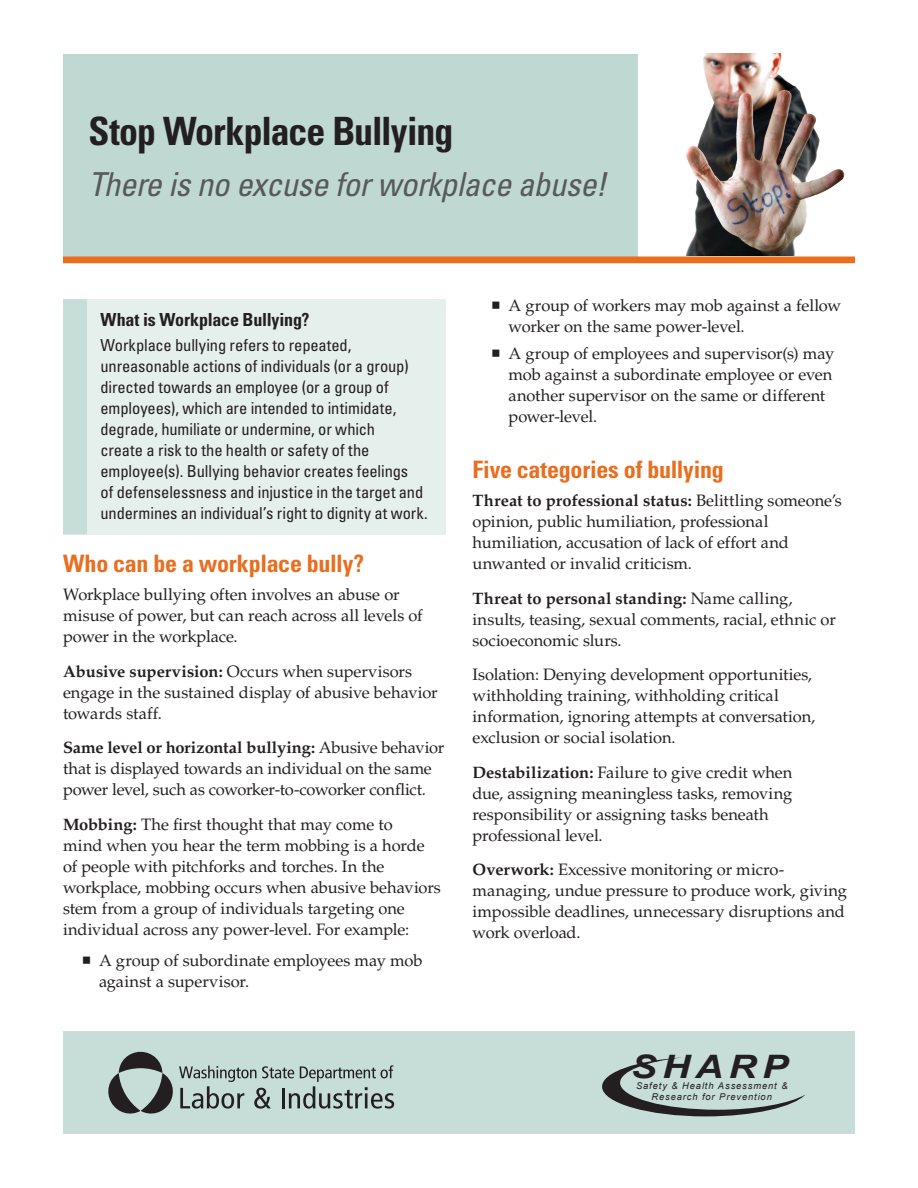
<style>
.page{position:relative;width:918px;height:1188px;background:#fff}
.page>*{position:absolute;margin:0;border:0;box-sizing:border-box;transform-origin:0 0}
.t1{font:700 condensed 39px "Univers LT Std";letter-spacing:-.025em;color:#231f20}
.Subtitle{font:italic condensed 33px "Univers LT Std";letter-spacing:-.015em;color:#58595b}
.t2{font:italic 700 32.25px "Arial";letter-spacing:.135em;color:#231f20;scale:1.21 1}
.Subhead_Level_1{font:700 condensed 24px "Univers LT Std";letter-spacing:-.01em;color:#e96e1f}
.Box_Header{font:700 condensed 18px "Univers LT Std";letter-spacing:-.01em;color:#231f20}
.Body_-_11{font:16.5px/21px "Palatino LT Std";letter-spacing:-.005em;color:#231f20}
.Box_Body_-_11{font:condensed 16.5px/21px "Univers LT Std";letter-spacing:-.005em;color:#231f20}
.t3{font:italic 9.3px/11.1px "Arial";letter-spacing:.095em;color:#231f20;text-align:center}
.s1{font-weight:700}
</style>
<div class="page">
<div style="left:63px;top:1031px;width:792px;height:103px;background:#c7ddd8"></div>
<svg style="left:108px;top:1052px;width:286px;height:62px"></svg>
<svg style="left:602px;top:1057px;width:203px;height:59px"></svg>
<div style="left:63px;top:54px;width:574px;height:202px;background:#bfd8d2"></div>
<img style="left:686px;top:54px;width:159px;height:201px">
<div style="left:63px;top:256px;width:792px;height:7px;background:#e96e1f"></div>
<div style="left:63px;top:299px;width:383px;height:35px;background:#e5efec"></div>
<div style="left:63px;top:299px;width:24px;height:35px;background:#c7ddd8"></div>
<div style="left:63px;top:326px;width:383px;height:208px;background:#e5efec"></div>
<div style="left:63px;top:326px;width:24px;height:208px;background:#c7ddd8"></div>
<h1 class="t1" style="left:88px;top:107px;width:366px">Stop Workplace Bullying</h1>
<h2 class="Subtitle" style="left:88px;top:164px;width:520px">There is no excuse for workplace abuse!</h2>
<h3 class="Box_Header" style="left:100px;top:308px;width:211px">What is Workplace Bullying?</h3>
<p class="Box_Body_-_11" style="left:100px;top:335px;width:329px">Workplace bullying refers to repeated, unreasonable actions of individuals (or a group) directed towards an employee (or a group of employees), which are intended to intimidate, degrade, humiliate or undermine, or which<br>create a risk to the health or safety of the employee(s). Bullying behavior creates feelings<br>of defenselessness and injustice in the target and undermines an individual’s right to dignity at work.</p>
<h3 class="Subhead_Level_1" style="left:63px;top:549px;width:303px">Who can be a workplace bully?</h3>
<p class="Body_-_11" style="left:63px;top:584px;width:361px">Workplace bullying often involves an abuse or misuse of power, but can reach across all levels of power in the workplace.</p>
<p class="Body_-_11" style="left:63px;top:661px;width:376px"><span class="s1">Abusive supervision:</span> Occurs when supervisors engage in the sustained display of abusive behavior towards staff.</p>
<p class="Body_-_11" style="left:63px;top:737px;width:383px"><span class="s1">Same level or horizontal bullying:</span> Abusive behavior that is displayed towards an individual on the same power level, such as coworker-to-coworker conflict.</p>
<p class="Body_-_11" style="left:63px;top:814px;width:379px"><span class="s1">Mobbing:</span> The first thought that may come to<br>mind when you hear the term mobbing is a horde of people with pitchforks and torches. In the workplace, mobbing occurs when abusive behaviors stem from a group of individuals targeting one individual across any power-level. For example:</p>
<p class="Body_-_11" style="left:99px;top:950px;width:325px">A group of subordinate employees may mob against a supervisor.</p>
<p class="Body_-_11" style="left:508px;top:295px;width:334px">A group of workers may mob against a fellow worker on the same power-level.</p>
<p class="Body_-_11" style="left:508px;top:343px;width:327px">A group of employees and supervisor(s) may mob against a subordinate employee or even another supervisor on the same or different power-level.</p>
<h3 class="Subhead_Level_1" style="left:472px;top:454px;width:253px">Five categories of bullying</h3>
<p class="Body_-_11" style="left:472px;top:490px;width:371px"><span class="s1">Threat to professional status:</span> Belittling someone’s opinion, public humiliation, professional humiliation, accusation of lack of effort and unwanted or invalid criticism.</p>
<p class="Body_-_11" style="left:472px;top:588px;width:365px"><span class="s1">Threat to personal standing:</span> Name calling, insults, teasing, sexual comments, racial, ethnic or socioeconomic slurs.</p>
<p class="Body_-_11" style="left:472px;top:664px;width:344px">Isolation: Denying development opportunities, withholding training, withholding critical information, ignoring attempts at conversation, exclusion or social isolation.</p>
<p class="Body_-_11" style="left:472px;top:762px;width:321px"><span class="s1">Destabilization:</span> Failure to give credit when due, assigning meaningless tasks, removing responsibility or assigning tasks beneath professional level.</p>
<p class="Body_-_11" style="left:472px;top:859px;width:376px"><span class="s1">Overwork:</span> Excessive monitoring or micro&shy;managing, undue pressure to produce work, giving impossible deadlines, unnecessary disruptions and work overload.</p>
<p class="t2" style="left:631px;top:1046px;width:132px">SHARP</p>
<p class="t3" style="left:636px;top:1080px;width:153px">Safety &amp; Health Assessment &amp;<br>Research for Prevention</p>
</div>
